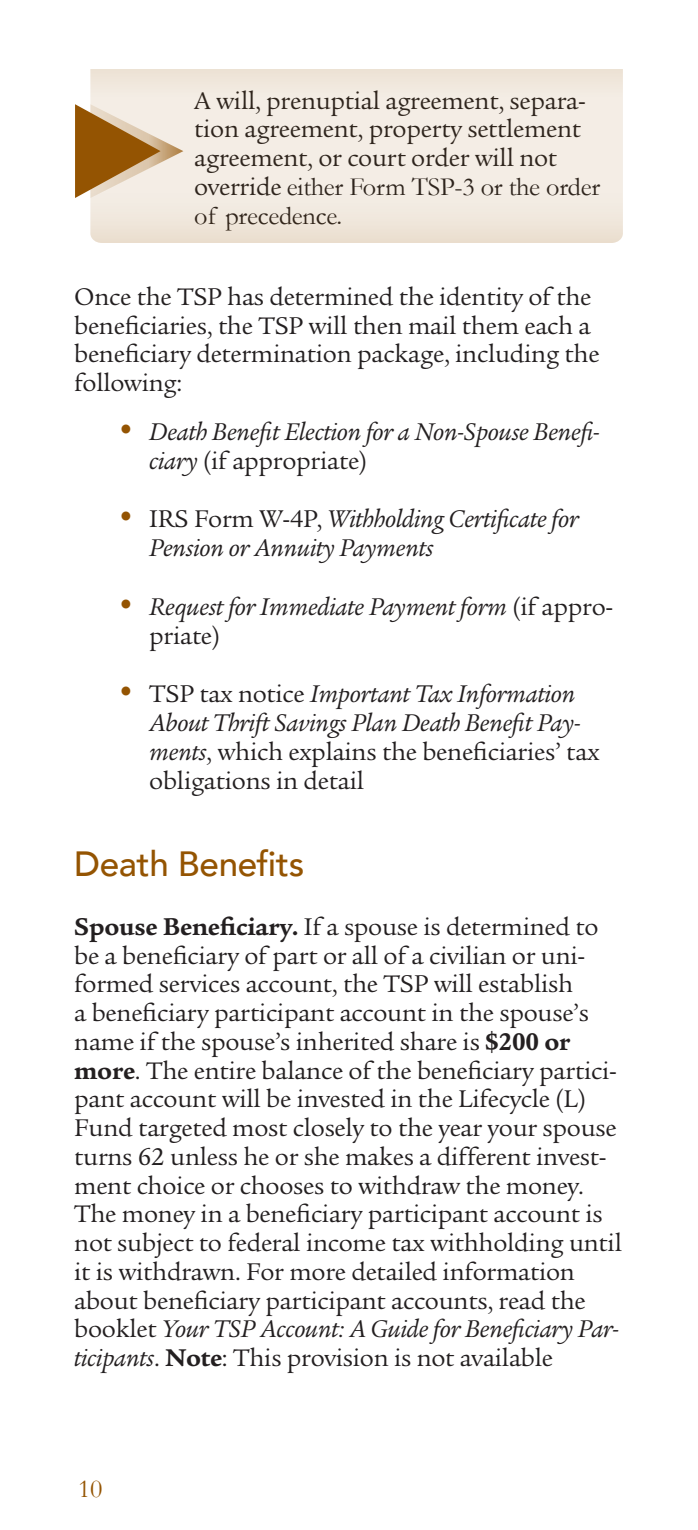
<style>
.page{position:relative;width:698px;height:1530px;background:#fff}
.page>*{position:absolute;margin:0;border:0;box-sizing:border-box;transform-origin:0 0}
.t1{font:500 35px "Avenir";letter-spacing:-.01em;color:#945402}
.t2{font:26.25px/28.8px "Legacy Serif Std";letter-spacing:-.01em;color:#231f20}
.t3{font:italic 26.25px/28.8px "Legacy Serif Std";letter-spacing:-.01em;color:#231f20}
.t4{font:26.25px/28.8px "Garamond";letter-spacing:-.01em;color:#231f20}
.t5{font:26.25px "Garamond";color:#945402}
.s1{font-family:"Legacy Serif Std"}
.s2{font-style:normal}
.s3{font-weight:700}
.s4{font-style:italic}
</style>
<div class="page">
<svg style="left:90px;top:69px;width:532px;height:174px;background:#f1e9e0"></svg>
<svg style="left:75px;top:104px;width:108px;height:94px;background:#c9a980"></svg>
<p class="t2" style="left:194px;top:86px;width:393px">A will, prenuptial agreement, separa&shy;tion agreement, property settlement agreement, or court order will not</p>
<p class="t4" style="left:194px;top:172px;width:407px"><span class="s1">override</span> either Form TSP-3 or the order of precedence.</p>
<p class="t2" style="left:74px;top:282px;width:526px">Once the TSP has determined the identity of the beneficiaries, the TSP will then mail them each a beneficiary determination package, including the following:</p>
<p class="t3" style="left:149px;top:417px;width:450px">Death Benefit Election for a Non-Spouse Benefi&shy;ciary <span class="s2">(if appropriate)</span></p>
<p class="t3" style="left:149px;top:505px;width:431px"><span class="s2">IRS Form W-4P,</span> Withholding Certificate for<br>Pension or Annuity Payments</p>
<p class="t3" style="left:149px;top:592px;width:465px">Request for Immediate Payment form <span class="s2">(if appro&shy;priate)</span></p>
<p class="t3" style="left:149px;top:680px;width:451px"><span class="s2">TSP tax notice</span> Important Tax Information About Thrift Savings Plan Death Benefit Pay&shy;ments<span class="s2">, which explains the beneficiaries’ tax obligations in detail</span></p>
<h1 class="t1" style="left:74px;top:834px;width:231px">Death Benefits</h1>
<p class="t2" style="left:74px;top:913px;width:549px"><span class="s3">Spouse Beneficiary.</span> If a spouse is determined to be a beneficiary of part or all of a civilian or uni&shy;formed services account, the TSP will establish<br>a beneficiary participant account in the spouse’s name if the spouse’s inherited share is <span class="s3">$200 or more</span>. The entire balance of the beneficiary partici&shy;pant account will be invested in the Lifecycle (L)<br>Fund targeted most closely to the year your spouse turns 62 unless he or she makes a different invest&shy;ment choice or chooses to withdraw the money.<br>The money in a beneficiary participant account is not subject to federal income tax withholding until it is withdrawn. For more detailed information about beneficiary participant accounts, read the booklet <span class="s4">Your TSP Account: A Guide for Beneficiary Par&shy;ticipants</span>. <span class="s3">Note</span>: This provision is not available</p>
<p class="t5" style="left:78px;top:1473px;width:26px">10</p>
</div>
